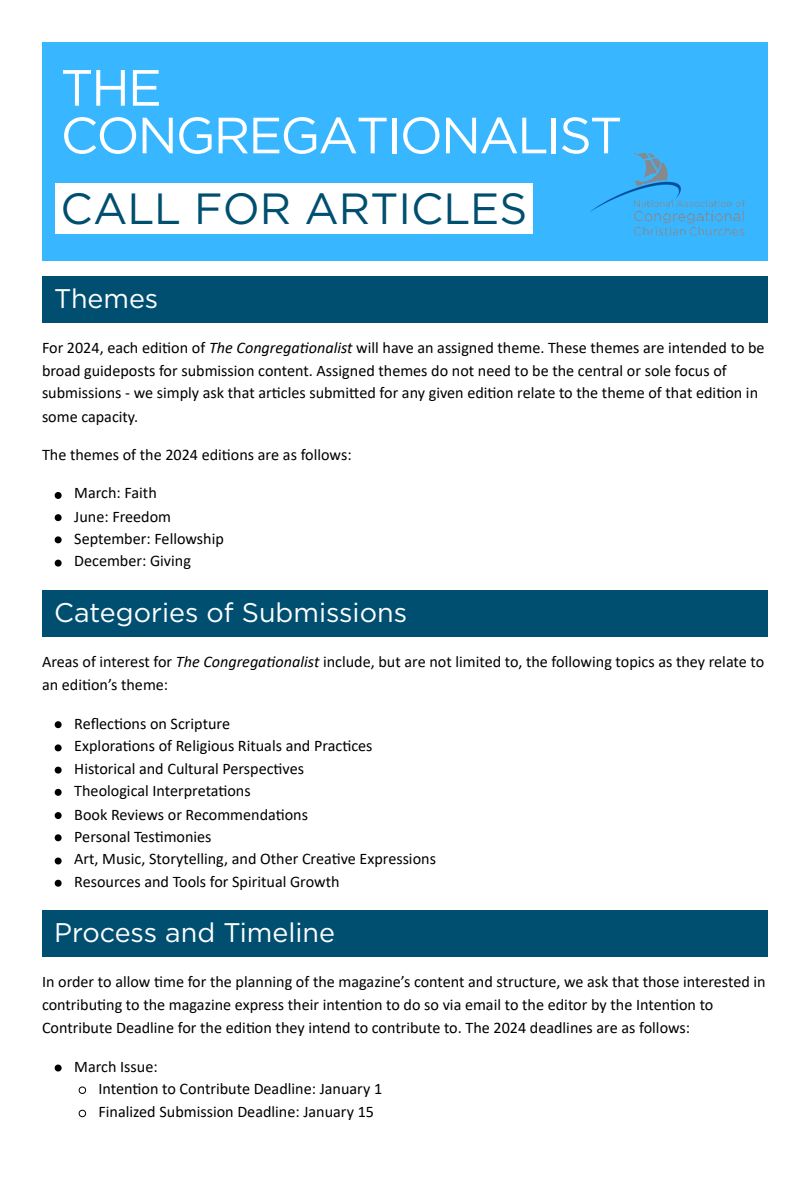
<style>
.page{position:relative;width:810px;height:1181px;background:#fff}
.page>*{position:absolute;margin:0;border:0;box-sizing:border-box;transform-origin:0 0}
.t1{font:50.85px/47.5px "Gotham";letter-spacing:-.04em;color:#fff}
.t2{font:43.65px "Gotham";color:#004e70}
.t3{font:26.85px "Gotham";color:#fff}
.t4{font:16.2px/23px "Calibri";color:#000}
.s1{font-style:italic}
</style>
<div class="page">
<div style="left:42px;top:42px;width:726px;height:218px;background:#38b6ff"></div>
<div style="left:56px;top:183px;width:477px;height:51px;background:#fff"></div>
<img style="left:590px;top:153px;width:155px;height:83px">
<div style="left:42px;top:276px;width:726px;height:46px;background:#014f70"></div>
<svg style="left:55px;top:492px;width:7px;height:7px"></svg>
<svg style="left:55px;top:514px;width:7px;height:7px"></svg>
<svg style="left:55px;top:536px;width:7px;height:7px"></svg>
<svg style="left:55px;top:559px;width:7px;height:7px"></svg>
<div style="left:42px;top:590px;width:726px;height:46px;background:#014f70"></div>
<svg style="left:55px;top:721px;width:7px;height:7px"></svg>
<svg style="left:55px;top:744px;width:7px;height:7px"></svg>
<svg style="left:55px;top:766px;width:7px;height:7px"></svg>
<svg style="left:55px;top:788px;width:7px;height:7px"></svg>
<svg style="left:55px;top:812px;width:7px;height:7px"></svg>
<svg style="left:55px;top:834px;width:7px;height:7px"></svg>
<svg style="left:55px;top:857px;width:7px;height:7px"></svg>
<svg style="left:55px;top:879px;width:7px;height:7px"></svg>
<div style="left:42px;top:910px;width:726px;height:46px;background:#014f70"></div>
<svg style="left:55px;top:1064px;width:7px;height:7px"></svg>
<svg style="left:78px;top:1086px;width:8px;height:8px"></svg>
<svg style="left:78px;top:1109px;width:8px;height:8px"></svg>
<p class="t1" style="left:61px;top:64px;width:563px">THE<br>CONGREGATIONALIST</p>
<p class="t2" style="left:61px;top:182px;width:468px">CALL FOR ARTICLES</p>
<p class="t3" style="left:54px;top:282px;width:106px">Themes</p>
<p class="t4" style="left:42px;top:337px;width:724px">For 2024, each edition of <span class="s1">The Congregationalist</span> will have an assigned theme. These themes are intended to be broad guideposts for submission content. Assigned themes do not need to be the central or sole focus of submissions - we simply ask that articles submitted for any given edition relate to the theme of that edition in some capacity.</p>
<p class="t4" style="left:42px;top:444px;width:311px">The themes of the 2024 editions are as follows:</p>
<p class="t4" style="left:74px;top:483px;width:84px">March: Faith</p>
<p class="t4" style="left:74px;top:506px;width:98px">June: Freedom</p>
<p class="t4" style="left:74px;top:528px;width:151px">September: Fellowship</p>
<p class="t4" style="left:74px;top:550px;width:118px">December: Giving</p>
<p class="t3" style="left:54px;top:596px;width:354px">Categories of Submissions</p>
<p class="t4" style="left:42px;top:651px;width:724px">Areas of interest for <span class="s1">The Congregationalist</span> include, but are not limited to, the following topics as they relate to an edition’s theme:</p>
<p class="t4" style="left:74px;top:713px;width:157px">Reflections on Scripture</p>
<p class="t4" style="left:74px;top:735px;width:300px">Explorations of Religious Rituals and Practices</p>
<p class="t4" style="left:74px;top:758px;width:231px">Historical and Cultural Perspectives</p>
<p class="t4" style="left:74px;top:780px;width:178px">Theological Interpretations</p>
<p class="t4" style="left:74px;top:804px;width:235px">Book Reviews or Recommendations</p>
<p class="t4" style="left:74px;top:826px;width:139px">Personal Testimonies</p>
<p class="t4" style="left:74px;top:848px;width:363px">Art, Music, Storytelling, and Other Creative Expressions</p>
<p class="t4" style="left:74px;top:871px;width:267px">Resources and Tools for Spiritual Growth</p>
<p class="t3" style="left:54px;top:916px;width:282px">Process and Timeline</p>
<p class="t4" style="left:42px;top:971px;width:725px">In order to allow ti me for the planning of the magazine’s content and structure, we ask that those interested in contributi ng to the magazine express their intention to do so via email to the editor by the Intention to<br>Contribute Deadline for the edition they intend to contribute to. The 2024 deadlines are as follows:</p>
<p class="t4" style="left:74px;top:1056px;width:85px">March Issue:</p>
<p class="t4" style="left:99px;top:1078px;width:285px">Intention to Contribute Deadline: January 1</p>
<p class="t4" style="left:99px;top:1100px;width:277px">Finalized Submission Deadline: January 15</p>
</div>
